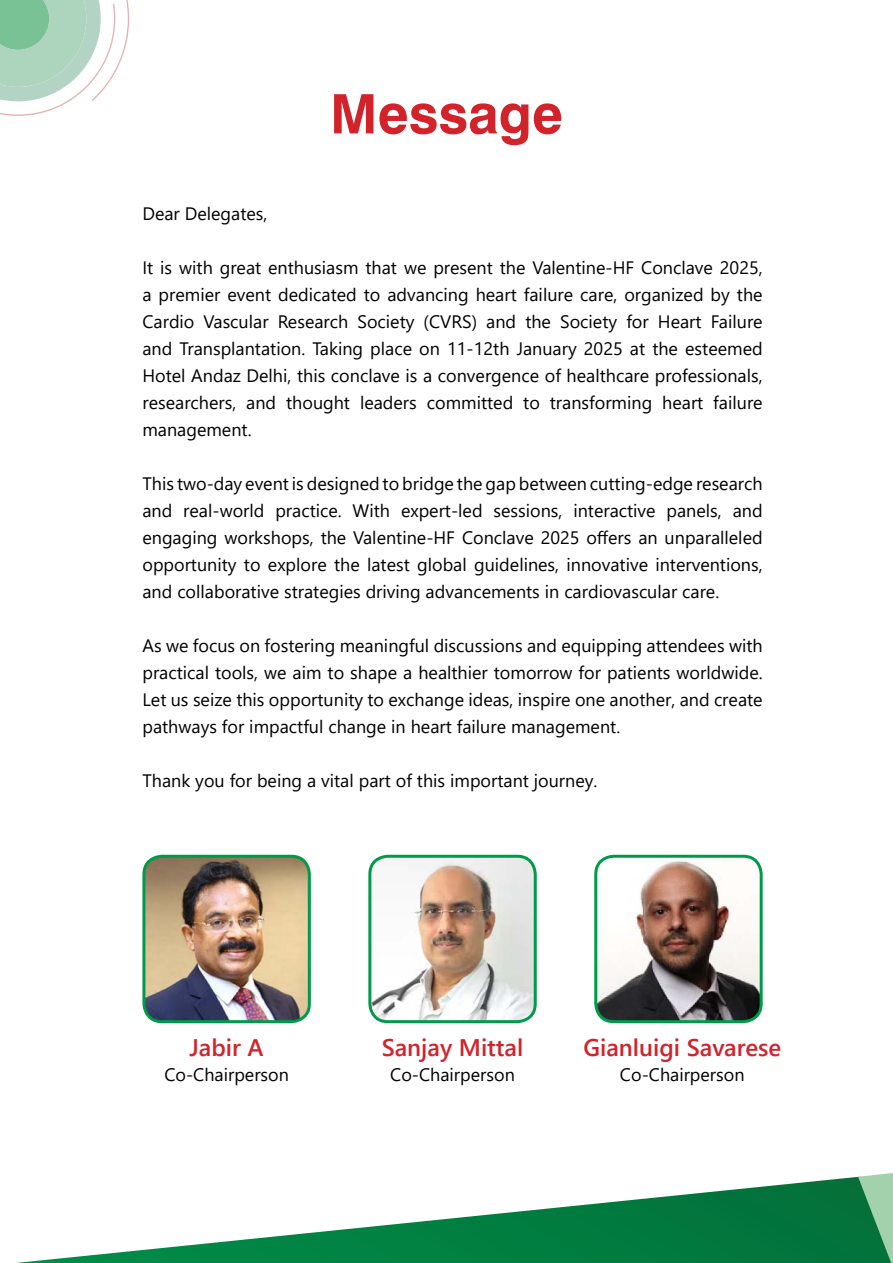
<style>
.page{position:relative;width:893px;height:1263px;background:#fff}
.page>*{position:absolute;margin:0;border:0;box-sizing:border-box;transform-origin:0 0}
.t1{font:700 54.45px "Swiss 721 BT";color:#d2232a}
.t2{font:600 24px "Segoe UI";color:#d2232a}
.t3{font:18px/27px "Segoe UI";color:#000;text-align:justify}
</style>
<div class="page">
<svg style="left:16px;top:1177px;width:842px;height:86px"></svg>
<svg style="left:858px;top:1173px;width:35px;height:90px;background:#5ca679"></svg>
<svg style="left:0;top:0;width:129px;height:116px"></svg>
<img style="left:146px;top:856px;width:163px;height:166px">
<div style="left:142px;top:855px;width:169px;height:168px;border:3px solid #009b4a;border-radius:18px"></div>
<img style="left:372px;top:856px;width:163px;height:166px">
<div style="left:368px;top:855px;width:169px;height:168px;border:3px solid #009b4a;border-radius:18px"></div>
<img style="left:596px;top:856px;width:163px;height:166px">
<div style="left:594px;top:855px;width:169px;height:168px;border:3px solid #009b4a;border-radius:18px"></div>
<h1 class="t1" style="left:330px;top:76px;width:234px">Message</h1>
<p class="t3" style="left:142px;top:198px;width:127px">Dear Delegates,</p>
<p class="t3" style="left:142px;top:252px;width:622px">It is with great enthusiasm that we present the Valentine-HF Conclave 2025, a premier event dedicated to advancing heart failure care, organized by the Cardio Vascular Research Society (CVRS) and the Society for Heart Failure and Transplantation. Taking place on 11-12th January 2025 at the esteemed Hotel Andaz Delhi, this conclave is a convergence of healthcare professionals, researchers, and thought leaders committed to transforming heart failure management.</p>
<p class="t3" style="left:142px;top:468px;width:622px">This two-day event is designed to bridge the gap between cutting-edge research and real-world practice. With expert-led sessions, interactive panels, and engaging workshops, the Valentine-HF Conclave 2025 offers an unparalleled opportunity to explore the latest global guidelines, innovative interventions, and collaborative strategies driving advancements in cardiovascular care.</p>
<p class="t3" style="left:142px;top:630px;width:622px">As we focus on fostering meaningful discussions and equipping attendees with practical tools, we aim to shape a healthier tomorrow for patients worldwide.<br>Let us seize this opportunity to exchange ideas, inspire one another, and create pathways for impactful change in heart failure management.</p>
<p class="t3" style="left:142px;top:765px;width:456px">Thank you for being a vital part of this important journey.</p>
<h2 class="t2" style="left:190px;top:1024px;width:76px">Jabir A</h2>
<p class="t3" style="left:164px;top:1060px;width:126px">Co-Chairperson</p>
<h2 class="t2" style="left:382px;top:1024px;width:143px">Sanjay Mittal</h2>
<p class="t3" style="left:390px;top:1060px;width:126px">Co-Chairperson</p>
<h2 class="t2" style="left:583px;top:1024px;width:199px">Gianluigi Savarese</h2>
<p class="t3" style="left:620px;top:1060px;width:126px">Co-Chairperson</p>
</div>
